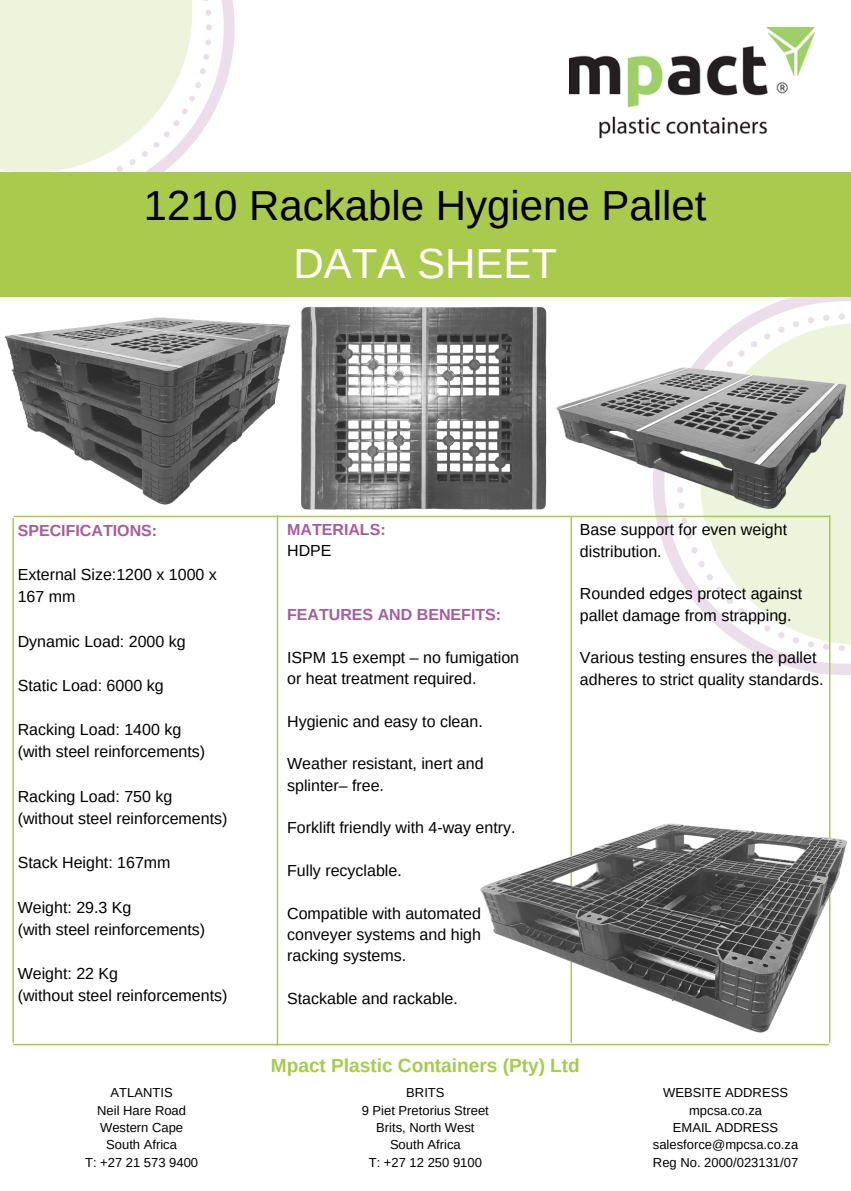
<style>
.page{position:relative;width:851px;height:1191px;background:#fff}
.page>*{position:absolute;margin:0;border:0;box-sizing:border-box;transform-origin:0 0}
.t1{font:42px "Arimo";color:#000}
.t2{font:42px "Arimo";color:#fff}
.t3{font:700 19px "Arimo";color:#a9ca4c}
.t4{font:16px/21.4px "Arimo";color:#000}
.t5{font:700 16px "Arimo";color:#a65c9d}
.t6{font:13px/17.4px "Arimo";color:#000;text-align:center}
</style>
<div class="page">
<img style="left:569px;top:27px;width:245px;height:112px">
<svg style="left:212px;top:0;width:22px;height:173px"></svg>
<svg style="left:192px;top:0;width:20px;height:173px"></svg>
<svg style="left:653px;top:297px;width:197px;height:378px"></svg>
<svg style="left:677px;top:314px;width:173px;height:337px;fill:#edf4db"></svg>
<div style="left:0;top:173px;width:850px;height:124px;background:#a9ca4c"></div>
<hr style="left:14px;top:516px;width:814px;height:1px;background:#a9ca4c">
<hr style="left:14px;top:1044px;width:814px;height:1px;background:#a9ca4c">
<hr style="left:12px;top:519px;width:2px;height:523px;background:#a9ca4c">
<hr style="left:829px;top:516px;width:1px;height:526px;background:#a9ca4c">
<hr style="left:277px;top:516px;width:1px;height:529px;background:#a9ca4c">
<hr style="left:570px;top:517px;width:2px;height:525px;background:#a9ca4c">
<svg style="left:0;top:0;width:192px;height:173px;background:#eef4df"></svg>
<img style="left:301px;top:306px;width:246px;height:204px">
<img style="left:4px;top:317px;width:286px;height:188px">
<img style="left:556px;top:364px;width:294px;height:150px">
<img style="left:480px;top:816px;width:367px;height:222px">
<h1 class="t1" style="left:144px;top:182px;width:564px">1210 Rackable Hygiene Pallet</h1>
<h1 class="t2" style="left:293px;top:240px;width:265px">DATA SHEET</h1>
<p class="t5" style="left:18px;top:521px;width:141px">SPECIFICATIONS:</p>
<p class="t4" style="left:18px;top:563px;width:201px;line-height:22.2px">External Size:1200 x 1000 x<br>167 mm</p>
<p class="t4" style="left:18px;top:630px;width:169px">Dynamic Load: 2000 kg</p>
<p class="t4" style="left:18px;top:675px;width:147px">Static Load: 6000 kg</p>
<p class="t4" style="left:18px;top:719px;width:189px;line-height:22.2px">Racking Load: 1400 kg (with steel reinforcements)</p>
<p class="t4" style="left:18px;top:785px;width:211px;line-height:22.2px">Racking Load: 750 kg (without steel reinforcements)</p>
<p class="t4" style="left:18px;top:852px;width:154px">Stack Height: 167mm</p>
<p class="t4" style="left:18px;top:896px;width:189px;line-height:22.2px">Weight: 29.3 Kg<br>(with steel reinforcements)</p>
<p class="t4" style="left:18px;top:962px;width:211px;line-height:22.2px">Weight: 22 Kg<br>(without steel reinforcements)</p>
<p class="t5" style="left:287px;top:520px;width:100px">MATERIALS:</p>
<p class="t4" style="left:287px;top:540px;width:46px">HDPE</p>
<p class="t5" style="left:287px;top:605px;width:216px">FEATURES AND BENEFITS:</p>
<p class="t4" style="left:287px;top:646px;width:233px">ISPM 15 exempt – no fumigation or heat treatment required.</p>
<p class="t4" style="left:287px;top:710px;width:197px">Hygienic and easy to clean.</p>
<p class="t4" style="left:287px;top:753px;width:198px">Weather resistant, inert and splinter– free.</p>
<p class="t4" style="left:287px;top:817px;width:230px">Forklift friendly with 4-way entry.</p>
<p class="t4" style="left:287px;top:860px;width:116px">Fully recyclable.</p>
<p class="t4" style="left:287px;top:902px;width:195px;text-align:justify">Compatible with automated conveyer systems and high racking systems.</p>
<p class="t4" style="left:287px;top:988px;width:172px">Stackable and rackable.</p>
<p class="t4" style="left:580px;top:519px;width:209px">Base support for even weight distribution.</p>
<p class="t4" style="left:580px;top:583px;width:224px">Rounded edges protect against pallet damage from strapping.</p>
<p class="t4" style="left:580px;top:647px;width:245px">Various testing ensures the pallet adheres to strict quality standards.</p>
<p class="t3" style="left:271px;top:1054px;width:310px">Mpact Plastic Containers (Pty) Ltd</p>
<p class="t6" style="left:85px;top:1084px;width:115px">ATLANTIS<br>Neil Hare Road<br>Western Cape<br>South Africa<br>T: +27 21 573 9400</p>
<p class="t6" style="left:362px;top:1084px;width:129px">BRITS<br>9 Piet Pretorius Street<br>Brits, North West<br>South Africa<br>T: +27 12 250 9100</p>
<p class="t6" style="left:653px;top:1084px;width:147px">WEBSITE ADDRESS mpcsa.co.za<br>EMAIL ADDRESS salesforce@mpcsa.co.za<br>Reg No. 2000/023131/07</p>
</div>
